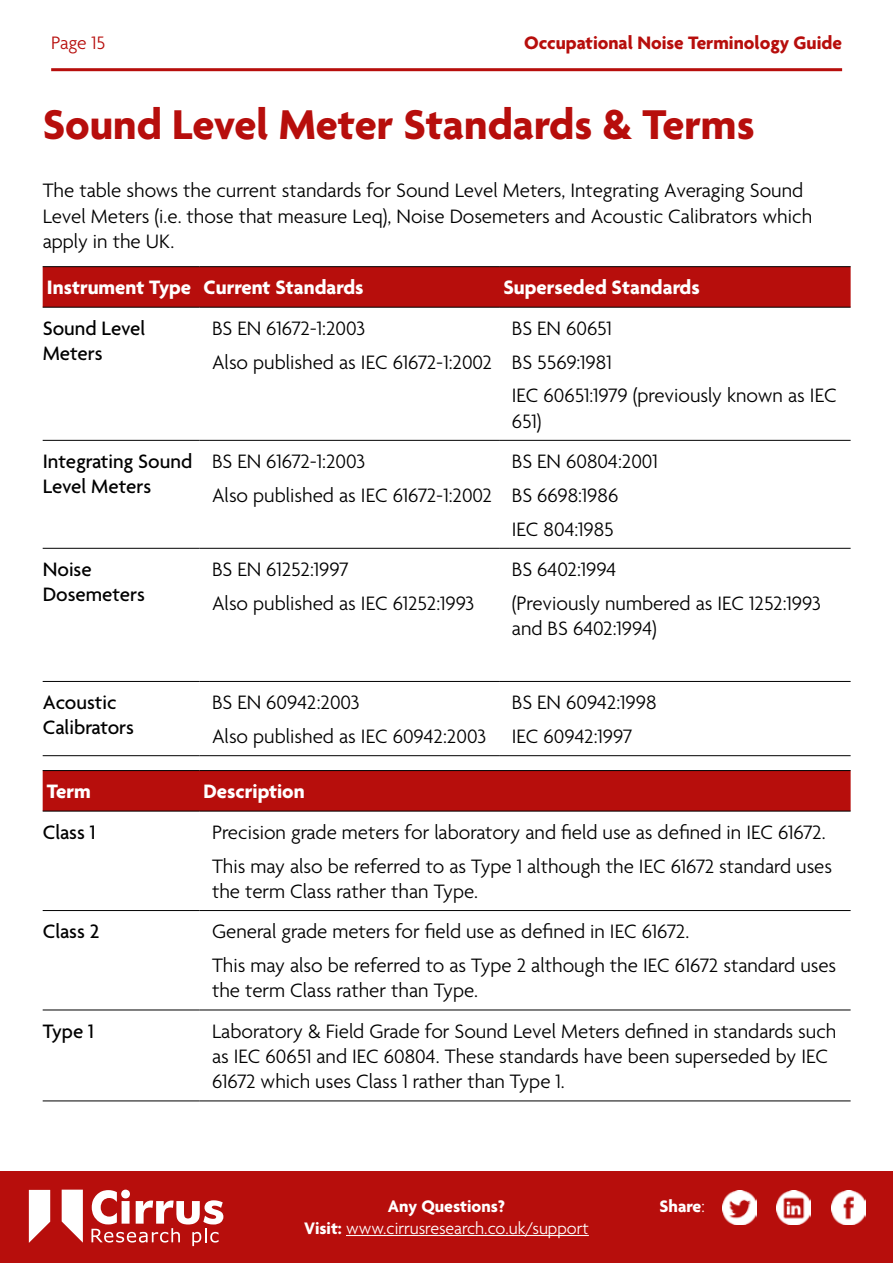
<style>
.page{position:relative;width:893px;height:1263px;background:#fff}
.page>*{position:absolute;margin:0;border:0;box-sizing:border-box;transform-origin:0 0}
.t1{font:700 45px "Agenda";color:#b70e0c}
.t2{font:300 21px/33.8px "Agenda";color:#000}
.t3{font:500 21px/25.2px "Agenda";color:#000}
.t4{font:700 21px "Agenda";color:#fff}
.t5{font:700 19.5px "Agenda";color:#b70e0c}
.t6{font:300 19.5px "Agenda";letter-spacing:-.005em;color:#b70e0c}
.t7{font:300 18px/21.6px "Agenda";color:#fff;text-align:center}
.t8{font:700 18px "Agenda";color:#fff}
.s1{font-weight:700}
.s2{font-weight:300}
</style>
<div class="page">
<div style="left:0;top:1171px;width:893px;height:92px;background:#b70e0c"></div>
<svg style="left:29px;top:1190px;width:21px;height:53px"></svg>
<svg style="left:62px;top:1189px;width:21px;height:53px"></svg>
<svg style="left:91px;top:1189px;width:132px;height:57px"></svg>
<hr style="left:51px;top:68px;width:791px;height:3px;background:#b70e0c">
<hr style="left:346px;top:1235px;width:243px;height:1px;background:#fff">
<img style="left:831px;top:1190px;width:34px;height:34px">
<img style="left:777px;top:1190px;width:34px;height:34px">
<img style="left:722px;top:1190px;width:34px;height:34px">
<div style="left:43px;top:267px;width:808px;height:40px;background:#b70e0c"></div>
<hr style="left:43px;top:266px;width:156px;height:1px;background:#000">
<hr style="left:199px;top:266px;width:300px;height:1px;background:#000">
<hr style="left:499px;top:266px;width:352px;height:1px;background:#000">
<hr style="left:43px;top:307px;width:156px;height:1px;background:#000">
<hr style="left:199px;top:307px;width:300px;height:1px;background:#000">
<hr style="left:499px;top:307px;width:352px;height:1px;background:#000">
<hr style="left:43px;top:440px;width:156px;height:1px;background:#000">
<hr style="left:199px;top:440px;width:300px;height:1px;background:#000">
<hr style="left:499px;top:440px;width:352px;height:1px;background:#000">
<hr style="left:43px;top:548px;width:156px;height:1px;background:#000">
<hr style="left:199px;top:548px;width:300px;height:1px;background:#000">
<hr style="left:499px;top:548px;width:352px;height:1px;background:#000">
<hr style="left:43px;top:681px;width:156px;height:1px;background:#000">
<hr style="left:199px;top:681px;width:300px;height:1px;background:#000">
<hr style="left:499px;top:681px;width:352px;height:1px;background:#000">
<hr style="left:43px;top:755px;width:156px;height:1px;background:#000">
<hr style="left:199px;top:755px;width:300px;height:1px;background:#000">
<hr style="left:499px;top:755px;width:352px;height:1px;background:#000">
<div style="left:43px;top:771px;width:808px;height:40px;background:#b70e0c"></div>
<hr style="left:43px;top:770px;width:156px;height:1px;background:#000">
<hr style="left:199px;top:770px;width:652px;height:1px;background:#000">
<hr style="left:43px;top:811px;width:156px;height:1px;background:#000">
<hr style="left:199px;top:811px;width:652px;height:1px;background:#000">
<hr style="left:43px;top:910px;width:156px;height:1px;background:#000">
<hr style="left:199px;top:910px;width:652px;height:1px;background:#000">
<hr style="left:43px;top:1010px;width:156px;height:1px;background:#000">
<hr style="left:199px;top:1010px;width:652px;height:1px;background:#000">
<hr style="left:43px;top:1101px;width:156px;height:1px;background:#000">
<hr style="left:199px;top:1101px;width:652px;height:1px;background:#000">
<p class="t6" style="left:51px;top:32px;width:56px">Page 15</p>
<p class="t5" style="left:524px;top:32px;width:319px">Occupational Noise Terminology Guide</p>
<h1 class="t1" style="left:43px;top:101px;width:713px">Sound Level Meter Standards &amp; Terms</h1>
<p class="t2" style="left:43px;top:179px;width:771px;line-height:25.2px">The table shows the current standards for Sound Level Meters, Integrating Averaging Sound<br>Level Meters (i.e. those that measure Leq), Noise Dosemeters and Acoustic Calibrators which apply in the UK.</p>
<p class="t4" style="left:47px;top:276px;width:318px">Instrument Type Current Standards</p>
<p class="t4" style="left:503px;top:276px;width:198px">Superseded Standards</p>
<p class="t3" style="left:43px;top:317px;width:104px">Sound Level<br>Meters</p>
<p class="t2" style="left:212px;top:313px;width:281px">BS EN 61672-1:2003<br>Also published as IEC 61672-1:2002</p>
<p class="t2" style="left:512px;top:313px;width:326px">BS EN 60651<br>BS 5569:1981<br>IEC 60651:1979 (previously known as IEC</p>
<p class="t2" style="left:512px;top:405px;width:31px">651)</p>
<p class="t3" style="left:43px;top:450px;width:151px">Integrating Sound<br>Level Meters</p>
<p class="t2" style="left:212px;top:446px;width:281px">BS EN 61672-1:2003<br>Also published as IEC 61672-1:2002</p>
<p class="t2" style="left:512px;top:446px;width:148px">BS EN 60804:2001<br>BS 6698:1986<br>IEC 804:1985</p>
<p class="t3" style="left:43px;top:558px;width:104px">Noise<br>Dosemeters</p>
<p class="t2" style="left:212px;top:554px;width:264px">BS EN 61252:1997<br>Also published as IEC 61252:1993</p>
<p class="t2" style="left:512px;top:554px;width:310px">BS 6402:1994<br>(Previously numbered as IEC 1252:1993</p>
<p class="t2" style="left:512px;top:613px;width:147px">and BS 6402:1994)</p>
<p class="t3" style="left:43px;top:691px;width:93px">Acoustic<br>Calibrators</p>
<p class="t2" style="left:212px;top:687px;width:276px">BS EN 60942:2003<br>Also published as IEC 60942:2003</p>
<p class="t2" style="left:512px;top:687px;width:146px">BS EN 60942:1998<br>IEC 60942:1997</p>
<p class="t4" style="left:47px;top:780px;width:45px">Term</p>
<p class="t4" style="left:204px;top:780px;width:103px">Description</p>
<p class="t3" style="left:43px;top:821px;width:54px">Class 1</p>
<p class="t2" style="left:212px;top:816px;width:622px">Precision grade meters for laboratory and field use as defined in IEC 61672.<br>This may also be referred to as Type 1 although the IEC 61672 standard uses</p>
<p class="t2" style="left:212px;top:875px;width:268px">the term Class rather than Type.</p>
<p class="t3" style="left:43px;top:920px;width:58px">Class 2</p>
<p class="t2" style="left:212px;top:916px;width:626px">General grade meters for field use as defined in IEC 61672.<br>This may also be referred to as Type 2 although the IEC 61672 standard uses</p>
<p class="t2" style="left:212px;top:975px;width:268px">the term Class rather than Type.</p>
<p class="t3" style="left:43px;top:1020px;width:53px">Type 1</p>
<p class="t2" style="left:212px;top:1020px;width:626px;line-height:25.2px">Laboratory &amp; Field Grade for Sound Level Meters defined in standards such as IEC 60651 and IEC 60804. These standards have been superseded by IEC<br>61672 which uses Class 1 rather than Type 1.</p>
<p class="t7" style="left:304px;top:1197px;width:286px"><span class="s1">Any Questions?<br>Visit:</span> www.cirrusresearch.co.uk/support</p>
<p class="t8" style="left:660px;top:1197px;width:47px">Share<span class="s2">:</span></p>
</div>
